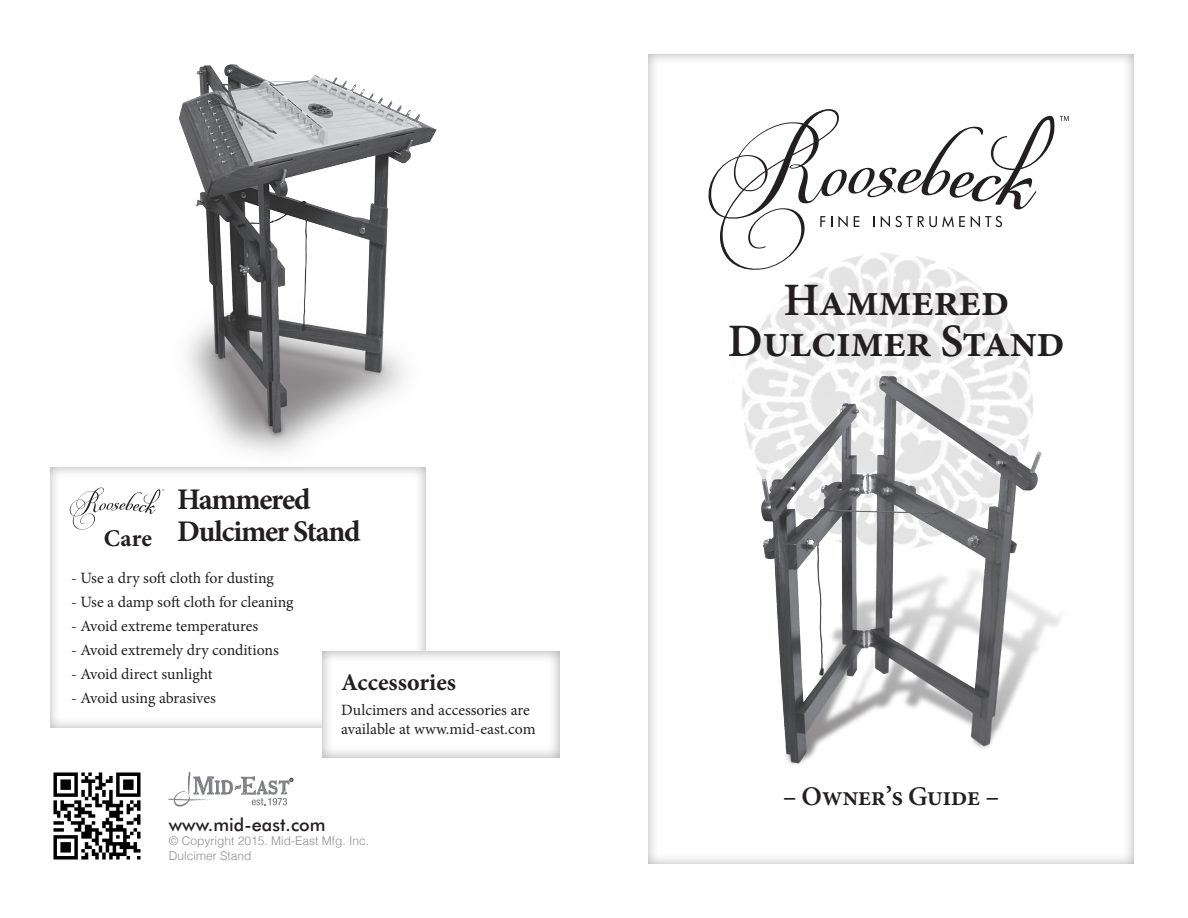
<style>
.page{position:relative;width:1188px;height:918px;background:#fff}
.page>*{position:absolute;margin:0;border:0;box-sizing:border-box;transform-origin:0 0}
.t1{font:600 46.5px "Minion Pro";letter-spacing:-.02em;color:#231f20}
.t2{font:700 30px "Minion Pro";letter-spacing:-.04em;color:#231f20}
.t3{font:600 27px "Minion Pro";letter-spacing:-.02em;color:#231f20}
.t4{font:700 24px "Minion Pro";color:#231f20}
.Paragraph_Style_1{font:500 18px "Futura BT";color:#231f20}
.t5{font:15.75px/18.9px "Minion Pro";color:#231f20}
.Paragraph_Style_1-2{font:300 12px "Helvetica";color:#8b8d90}
</style>
<div class="page">
<div style="left:646px;top:53px;width:489px;height:811px;background:#231f20;opacity:.4"></div>
<img style="left:717px;top:270px;width:341px;height:96px">
<svg style="left:708px;top:109px;width:361px;height:161px"></svg>
<div style="left:319px;top:650px;width:242px;height:110px;background:#231f20;opacity:.4"></div>
<svg style="left:69px;top:487px;width:56px;height:43px"></svg>
<img style="left:703px;top:366px;width:388px;height:497px">
<img style="left:125px;top:64px;width:312px;height:456px">
<img style="left:53px;top:772px;width:88px;height:88px">
<svg style="left:168px;top:772px;width:125px;height:35px"></svg>
<p class="t2" style="left:177px;top:478px;width:135px">Hammered</p>
<p class="t2" style="left:177px;top:510px;width:185px">Dulcimer Stand</p>
<p class="t4" style="left:104px;top:521px;width:50px">Care</p>
<p class="t5" style="left:71px;top:569px;width:204px">- Use a dry soft cloth for dusting</p>
<p class="t5" style="left:71px;top:593px;width:224px">- Use a damp soft cloth for cleaning</p>
<p class="t5" style="left:71px;top:617px;width:189px">- Avoid extreme temperatures</p>
<p class="t5" style="left:71px;top:641px;width:209px">- Avoid extremely dry conditions</p>
<p class="t5" style="left:71px;top:665px;width:143px">- Avoid direct sunlight</p>
<p class="t5" style="left:71px;top:689px;width:146px">- Avoid using abrasives</p>
<p class="t4" style="left:341px;top:665px;width:116px">Accessories</p>
<p class="t5" style="left:341px;top:701px;width:196px">Dulcimers and accessories are available at www.mid-east.com</p>
<p class="Paragraph_Style_1" style="left:169px;top:814px;width:158px">www.mid-east.com</p>
<p class="Paragraph_Style_1-2" style="left:169px;top:832px;width:202px">© Copyright 2015. Mid-East Mfg. Inc.</p>
<p class="Paragraph_Style_1-2" style="left:169px;top:846px;width:84px">Dulcimer Stand</p>
<p class="t1" style="left:783px;top:268px;width:227px">Hammered</p>
<p class="t1" style="left:728px;top:309px;width:338px">Dulcimer Stand</p>
<p class="t3" style="left:783px;top:777px;width:218px">– Owner’s Guide –</p>
</div>
